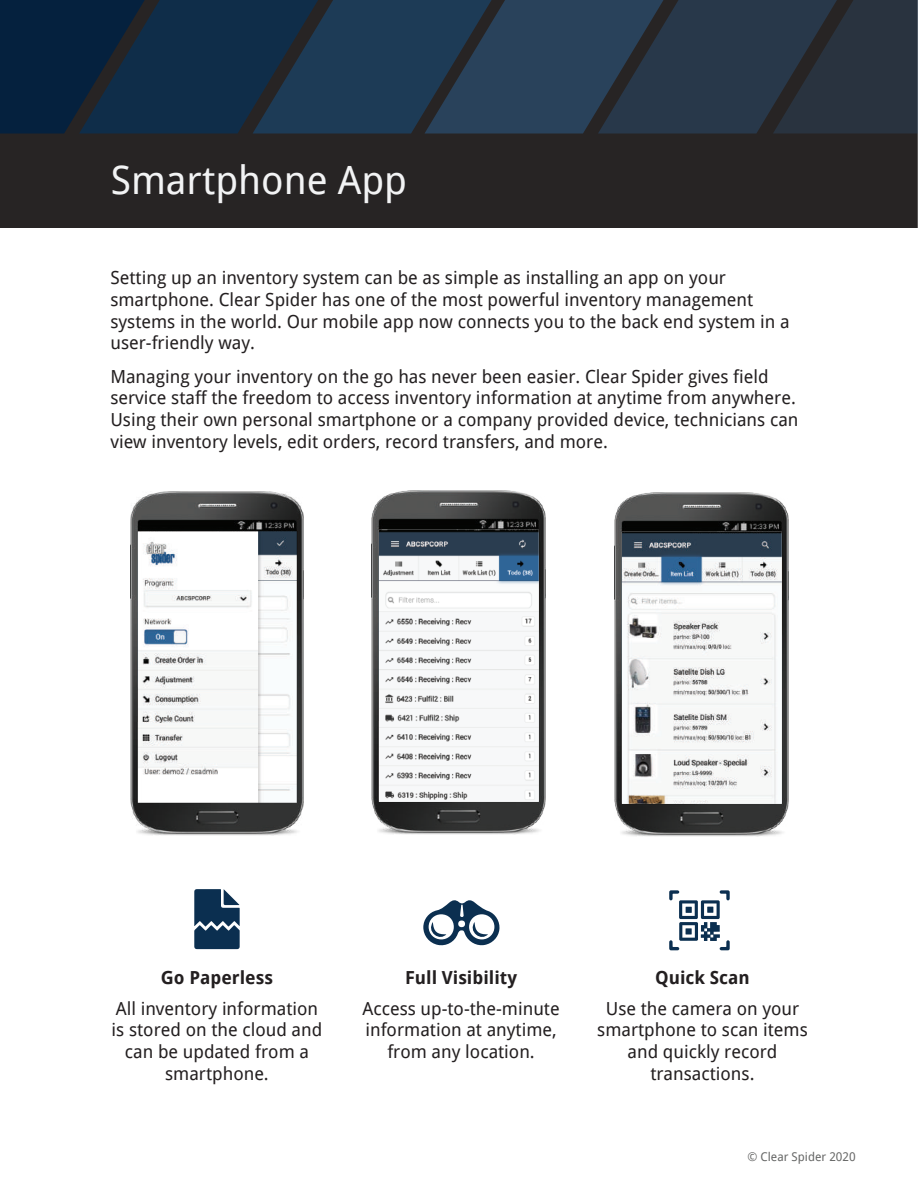
<style>
.page{position:relative;width:918px;height:1188px;background:#fff}
.page>*{position:absolute;margin:0;border:0;box-sizing:border-box;transform-origin:0 0}
.t1{font:39px "Droid Sans";color:#f2f3f4}
.t2{font:18px/21.6px "Droid Sans";color:#231f20;text-align:center}
.t3{font:700 18px "Droid Sans";color:#231f20}
.t4{font:12px "Droid Sans";color:#666766}
</style>
<div class="page">
<div style="left:0;top:134px;width:918px;height:94px;background:#272424"></div>
<svg style="left:0;top:0;width:918px;height:134px;background:#1d3348"></svg>
<img style="left:371px;top:491px;width:175px;height:344px">
<img style="left:614px;top:493px;width:175px;height:344px">
<img style="left:130px;top:491px;width:174px;height:344px">
<svg style="left:194px;top:889px;width:46px;height:60px;background:#33516c"></svg>
<svg style="left:669px;top:890px;width:61px;height:60px"></svg>
<svg style="left:423px;top:900px;width:77px;height:46px"></svg>
<h1 class="t1" style="left:111px;top:153px;width:298px">Smartphone App</h1>
<p class="t2" style="left:110px;top:267px;width:681px;text-align:left">Setting up an inventory system can be as simple as installing an app on your smartphone. Clear Spider has one of the most powerful inventory management systems in the world. Our mobile app now connects you to the back end system in a user-friendly way.</p>
<p class="t2" style="left:110px;top:365px;width:690px;text-align:left">Managing your inventory on the go has never been easier. Clear Spider gives field service staff the freedom to access inventory information at anytime from anywhere.<br>Using their own personal smartphone or a company provided device, technicians can view inventory levels, edit orders, record transfers, and more.</p>
<p class="t3" style="left:161px;top:965px;width:114px">Go Paperless</p>
<p class="t2" style="left:112px;top:997px;width:212px">All inventory information is stored on the cloud and can be updated from a smartphone.</p>
<p class="t3" style="left:405px;top:965px;width:114px">Full Visibility</p>
<p class="t2" style="left:362px;top:997px;width:199px">Access up-to-the-minute information at anytime, from any location.</p>
<p class="t3" style="left:655px;top:965px;width:96px">Quick Scan</p>
<p class="t2" style="left:597px;top:997px;width:212px">Use the camera on your smartphone to scan items and quickly record transactions.</p>
<p class="t4" style="left:748px;top:1148px;width:110px">© Clear Spider 2020</p>
</div>
